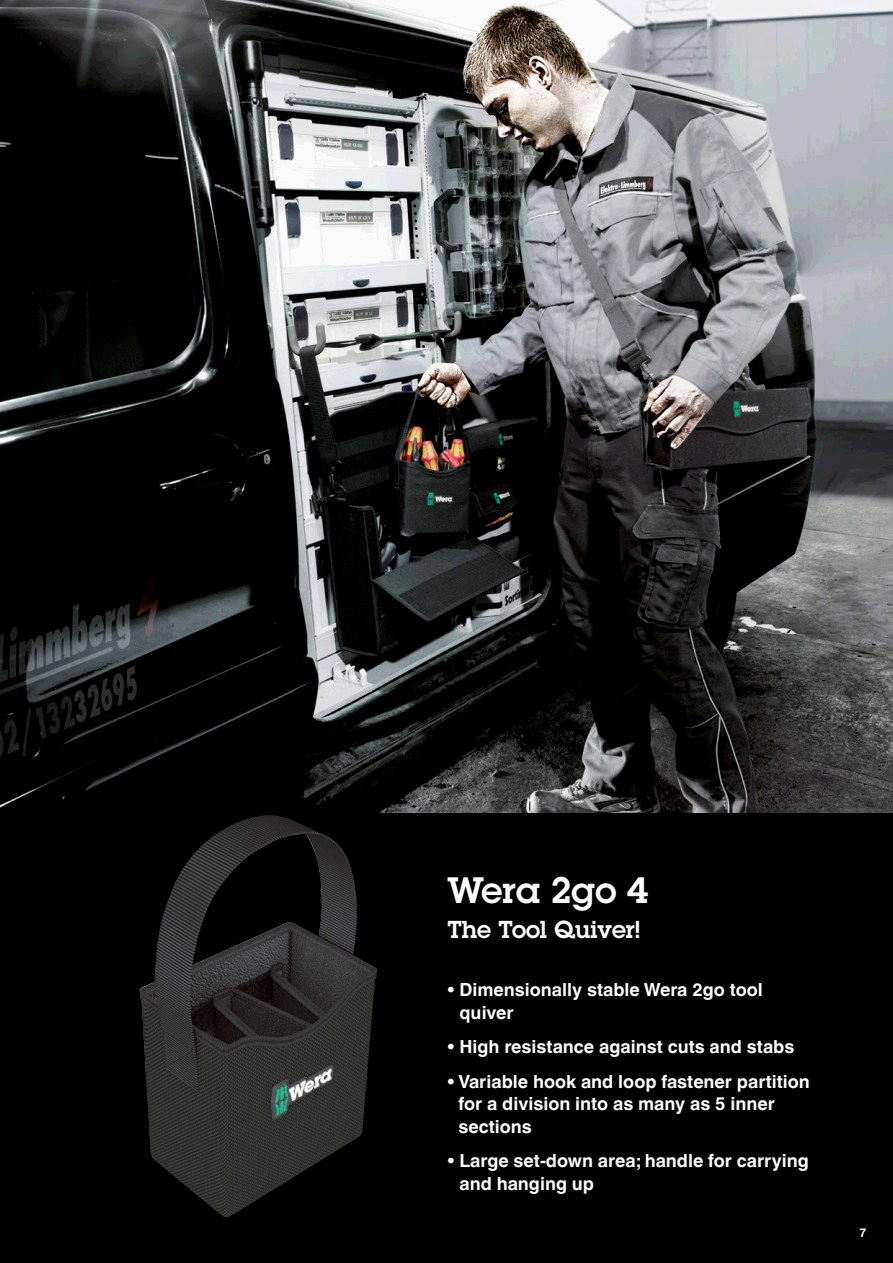
<style>
.page{position:relative;width:893px;height:1263px;background:#000}
.page>*{position:absolute;margin:0;border:0;box-sizing:border-box;transform-origin:0 0}
.t1{font:600 36px "Lubalin Graph Std";color:#fefefe}
.t2{font:600 24px "Lubalin Graph Std";color:#fefefe}
.t3{font:700 18px/22.5px "Helvetica World";color:#fefefe}
.t4{font:700 12px "Helvetica World";color:#fefefe}
</style>
<div class="page">
<img style="left:1px;top:0;width:892px;height:812px">
<img style="left:139px;top:815px;width:238px;height:402px">
<img style="left:0;top:0;width:1px;height:812px">
<h1 class="t1" style="left:448px;top:866px;width:202px">Wera 2go 4</h1>
<h2 class="t2" style="left:448px;top:914px;width:194px">The Tool Quiver!</h2>
<p class="t3" style="left:459px;top:979px;width:305px;text-indent:-12px">• Dimensionally stable Wera 2go tool quiver</p>
<p class="t3" style="left:448px;top:1036px;width:348px">• High resistance against cuts and stabs</p>
<p class="t3" style="left:458px;top:1070px;width:353px;text-indent:-11px">• Variable hook and loop fastener partition for a division into as many as 5 inner sections</p>
<p class="t3" style="left:459px;top:1149px;width:351px;text-indent:-12px">• Large set-down area; handle for carrying and hanging up</p>
<p class="t4" style="left:859px;top:1225px;width:8px">7</p>
</div>
